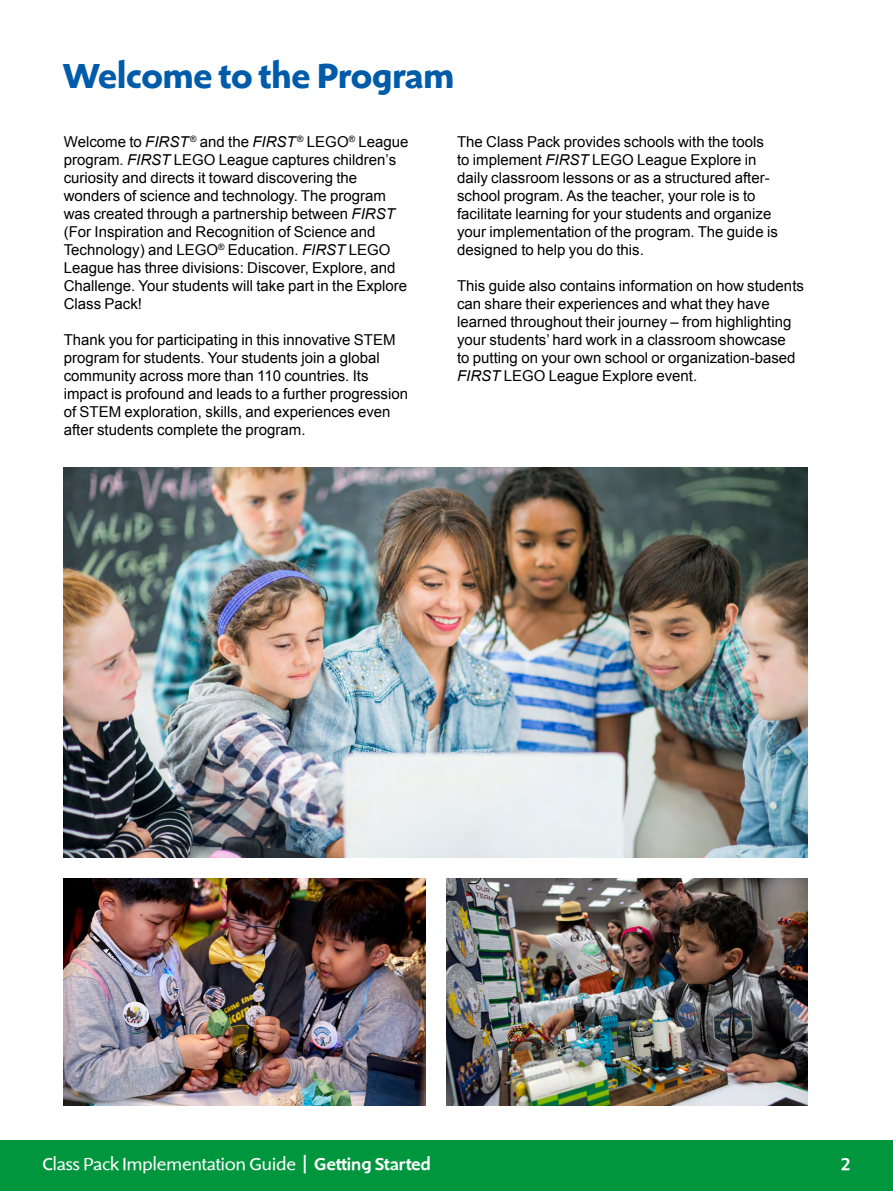
<style>
.page{position:relative;width:893px;height:1191px;background:#fff}
.page>*{position:absolute;margin:0;border:0;box-sizing:border-box;transform-origin:0 0}
.t1{font:700 36px "Shinn RR";color:#005ba9}
.t2{font:18px "Shinn RR";color:#fff}
.t3{font:500 18px "Shinn RR";color:#fff}
.t4{font:15px/18px "Arial";color:#000}
.s1{font-style:italic}
.s2{font-size:27px}
.s3{font-weight:500}
</style>
<div class="page">
<div style="left:0;top:1140px;width:893px;height:51px;background:#00963e"></div>
<img style="left:446px;top:878px;width:362px;height:228px">
<img style="left:64px;top:878px;width:361px;height:228px">
<img style="left:64px;top:468px;width:744px;height:389px">
<h1 class="t1" style="left:64px;top:54px;width:392px">Welcome to the Program</h1>
<p class="t4" style="left:64px;top:133px;width:346px">Welcome to <span class="s1">FIRST</span> <sup>®</sup> and the <span class="s1">FIRST</span> <sup>®</sup> LEGO<sup>®</sup> League program. <span class="s1">FIRST</span> LEGO League captures children’s curiosity and directs it toward discovering the wonders of science and technology. The program was created through a partnership between <span class="s1">FIRST </span>(For Inspiration and Recognition of Science and Technology) and LEGO<sup>®</sup> Education. <span class="s1">FIRST</span> LEGO League has three divisions: Discover, Explore, and Challenge. Your students will take part in the Explore Class Pack!</p>
<p class="t4" style="left:64px;top:331px;width:346px">Thank you for participating in this innovative STEM program for students. Your students join a global community across more than 110 countries. Its impact is profound and leads to a further progression of STEM exploration, skills, and experiences even after students complete the program.</p>
<p class="t4" style="left:457px;top:133px;width:322px">The Class Pack provides schools with the tools to implement <span class="s1">FIRST</span> LEGO League Explore in daily classroom lessons or as a structured after&shy;school program. As the teacher, your role is to facilitate learning for your students and organize your implementation of the program. The guide is designed to help you do this.</p>
<p class="t4" style="left:457px;top:277px;width:348px">This guide also contains information on how students can share their experiences and what they have learned throughout their journey – from highlighting your students’ hard work in a classroom showcase<br>to putting on your own school or organization-based <span class="s1">FIRST</span> LEGO League Explore event.</p>
<p class="t2" style="left:43px;top:1153px;width:390px">Class Pack Implementation Guide <span class="s2">I</span> <span class="s3">Getting Started</span></p>
<p class="t3" style="left:841px;top:1152px;width:11px">2</p>
</div>
